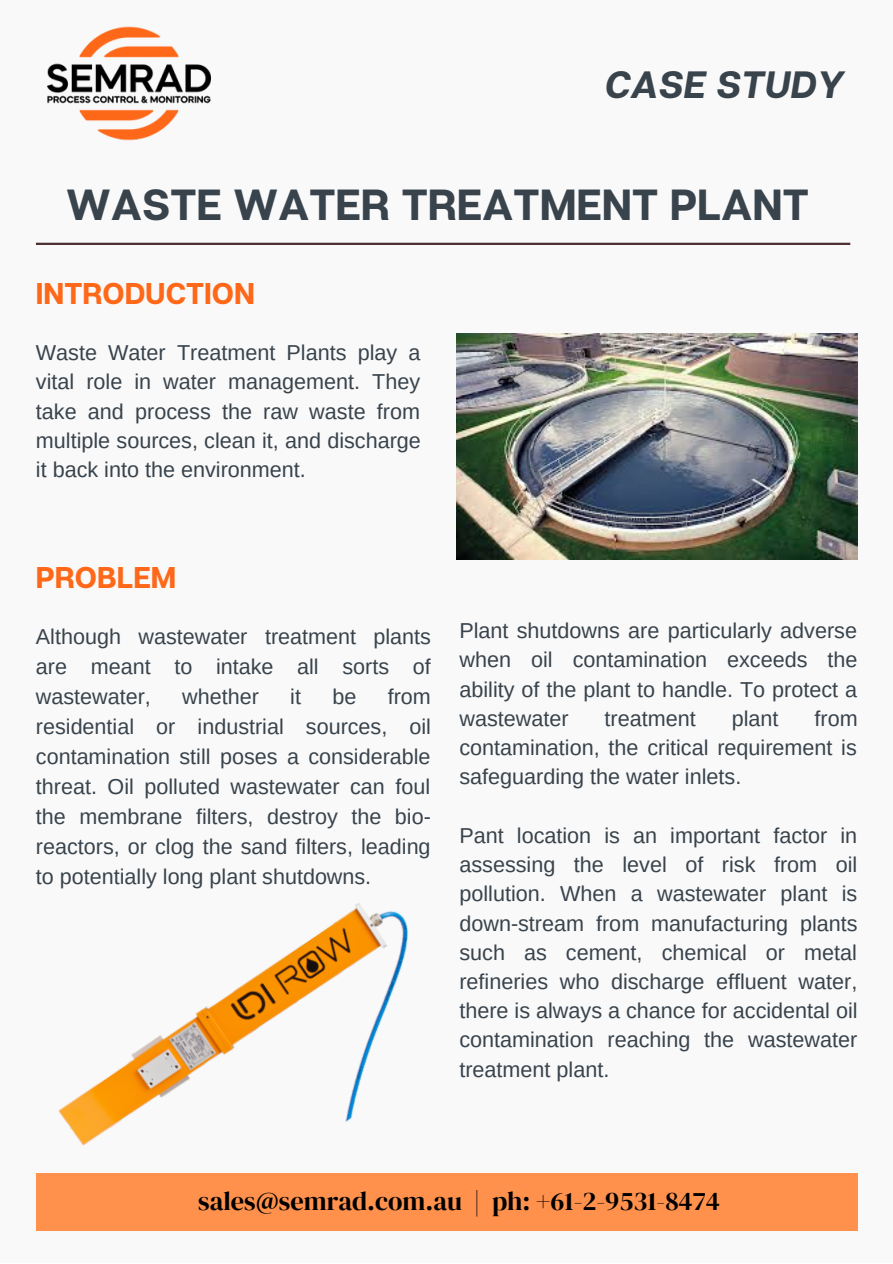
<style>
.page{position:relative;width:893px;height:1264px;background:#fff}
.page>*{position:absolute;margin:0;border:0;box-sizing:border-box;transform-origin:0 0}
.t1{font:700 43.5px "Articulat CF";color:#39434c}
.t2{font:italic 700 37.95px "Articulat CF";color:#39434c}
.t3{font:700 30px "Articulat CF";color:#ff6819}
.t4{font:26.4px "DM Serif Display";color:#000}
.t5{font:21.6px/29.2px "Arimo";color:#39434c;text-align:justify}
</style>
<div class="page">
<div style="left:0;top:0;width:892px;height:1262px;background:#f9f9f9"></div>
<hr style="left:36px;top:243px;width:814px;height:2px;background:#4b2e30">
<img style="left:47px;top:26px;width:163px;height:115px">
<div style="left:36px;top:1173px;width:821px;height:57px;background:#ff914d"></div>
<img style="left:36px;top:903px;width:517px;height:328px">
<img style="left:456px;top:333px;width:401px;height:226px">
<p class="t2" style="left:605px;top:60px;width:240px">CASE STUDY</p>
<p class="t1" style="left:66px;top:178px;width:744px">WASTE WATER TREATMENT PLANT</p>
<p class="t3" style="left:36px;top:275px;width:220px">INTRODUCTION</p>
<p class="t5" style="left:36px;top:338px;width:386px">Waste Water Treatment Plants play a vital role in water management. They take and process the raw waste from multiple sources, clean it, and discharge it back into the environment.</p>
<p class="t3" style="left:36px;top:558px;width:142px">PROBLEM</p>
<p class="t5" style="left:36px;top:621px;width:396px;line-height:30px">Although wastewater treatment plants are meant to intake all sorts of wastewater,</p>
<p class="t5" style="left:182px;top:682px;width:78px">whether</p>
<p class="t5" style="left:290px;top:682px;width:12px">it</p>
<p class="t5" style="left:332px;top:682px;width:25px">be</p>
<p class="t5" style="left:36px;top:681px;width:396px;line-height:30px;text-indent:352px">from residential or industrial sources, oil contamination still poses a considerable threat. Oil polluted wastewater can foul the membrane filters, destroy the bio&shy;reactors, or clog the sand filters, leading to potentially long plant shutdowns.</p>
<p class="t5" style="left:459px;top:616px;width:399px">Plant shutdowns are particularly adverse when oil contamination exceeds the ability of the plant to handle. To protect a wastewater</p>
<p class="t5" style="left:604px;top:703px;width:93px">treatment</p>
<p class="t5" style="left:731px;top:703px;width:48px">plant</p>
<p class="t5" style="left:459px;top:703px;width:400px;text-indent:355px">from contamination, the critical requirement is safeguarding the water inlets.</p>
<p class="t5" style="left:459px;top:820px;width:400px">Pant location is an important factor in assessing the level of risk from oil pollution. When a wastewater plant is down-stream from manufacturing plants such as cement, chemical or metal refineries who discharge effluent water, there is always a chance for accidental oil contamination reaching the wastewater treatment plant.</p>
<p class="t4" style="left:198px;top:1182px;width:523px">sales@semrad.com.au | ph: +61-2-9531-8474</p>
</div>
